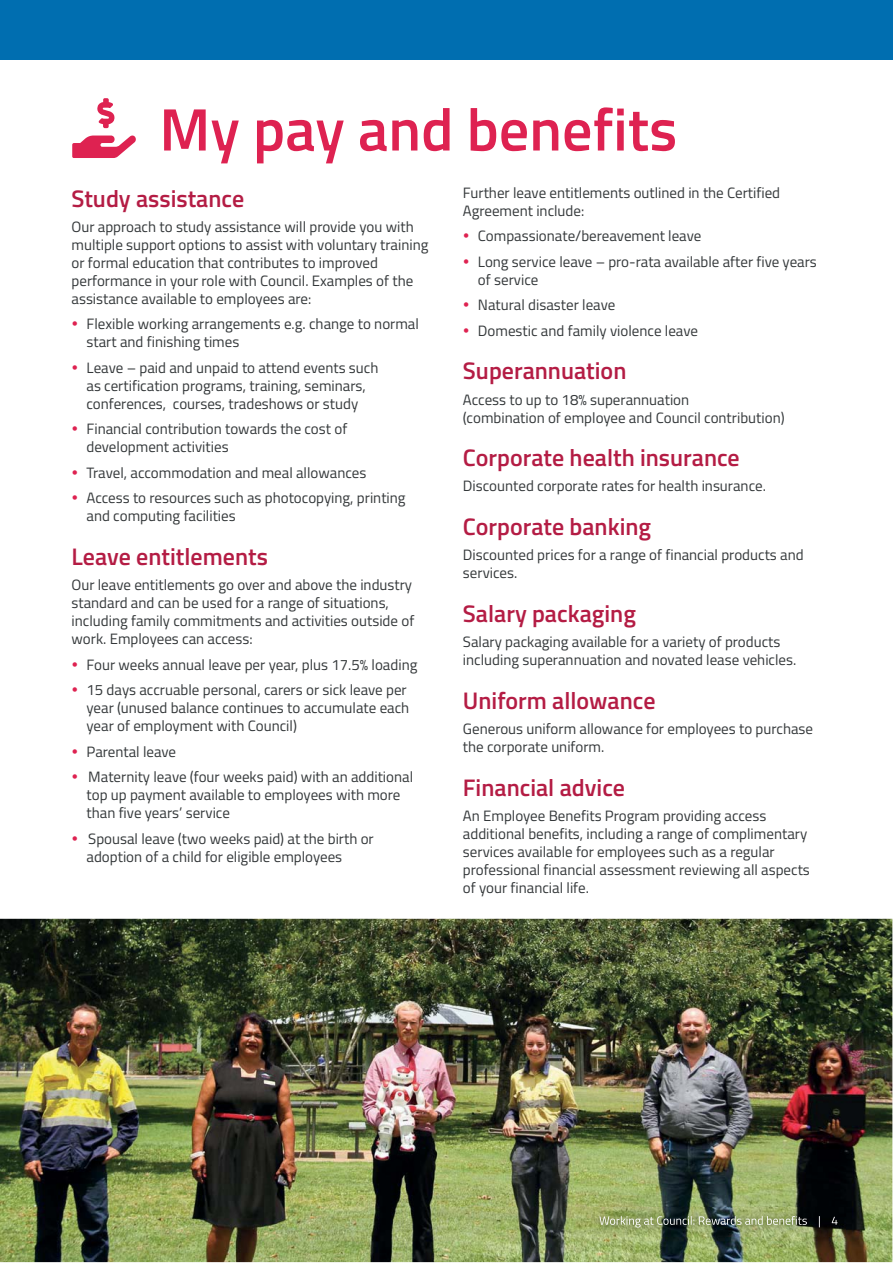
<style>
.page{position:relative;width:893px;height:1263px;background:#fff}
.page>*{position:absolute;margin:0;border:0;box-sizing:border-box;transform-origin:0 0}
.t1{font:600 60px "Titillium";color:#de2251}
.t2{font:600 24px "Titillium";color:#b41c44}
.t3{font:15px/18px "Titillium";color:#34383a}
</style>
<div class="page">
<img style="left:0;top:919px;width:892px;height:343px">
<div style="left:0;top:0;width:892px;height:60px;background:#006eb0"></div>
<img style="left:591px;top:1208px;width:255px;height:28px">
<svg style="left:599px;top:1216px;width:238px;height:12px;background:#798465"></svg>
<h1 class="t1" style="left:159px;top:108px;width:519px">My pay and benefits</h1>
<p class="t3" style="left:463px;top:185px;width:319px">Further leave entitlements outlined in the Certified<br>Agreement include:</p>
<p class="t3" style="left:478px;top:225px;width:340px;line-height:25.5px">Compassionate/bereavement leave<br>Long service leave – pro-rata available after five years</p>
<p class="t3" style="left:478px;top:268px;width:221px;line-height:25.5px">of service<br>Natural disaster leave<br>Domestic and family violence leave</p>
<h2 class="t2" style="left:463px;top:362px;width:165px">Superannuation</h2>
<p class="t3" style="left:463px;top:392px;width:323px">Access to up to 18% superannuation<br>(combination of employee and Council contribution)</p>
<h2 class="t2" style="left:463px;top:449px;width:278px">Corporate health insurance</h2>
<p class="t3" style="left:463px;top:479px;width:304px">Discounted corporate rates for health insurance.</p>
<h2 class="t2" style="left:463px;top:518px;width:190px">Corporate banking</h2>
<p class="t3" style="left:463px;top:548px;width:342px">Discounted prices for a range of financial products and services.</p>
<h2 class="t2" style="left:463px;top:605px;width:174px">Salary packaging</h2>
<p class="t3" style="left:463px;top:635px;width:335px">Salary packaging available for a variety of products including superannuation and novated lease vehicles.</p>
<h2 class="t2" style="left:463px;top:692px;width:194px">Uniform allowance</h2>
<p class="t3" style="left:463px;top:722px;width:352px">Generous uniform allowance for employees to purchase the corporate uniform.</p>
<h2 class="t2" style="left:463px;top:779px;width:164px">Financial advice</h2>
<p class="t3" style="left:463px;top:809px;width:348px">An Employee Benefits Program providing access additional benefits, including a range of complimentary services available for employees such as a regular professional financial assessment reviewing all aspects of your financial life.</p>
<h2 class="t2" style="left:72px;top:189px;width:174px">Study assistance</h2>
<p class="t3" style="left:72px;top:219px;width:358px">Our approach to study assistance will provide you with multiple support options to assist with voluntary training or formal education that contributes to improved performance in your role with Council. Examples of the assistance available to employees are:</p>
<p class="t3" style="left:87px;top:317px;width:334px">Flexible working arrangements e.g. change to normal start and finishing times</p>
<p class="t3" style="left:87px;top:360px;width:293px">Leave – paid and unpaid to attend events such as certification programs, training, seminars, conferences, courses, tradeshows or study</p>
<p class="t3" style="left:87px;top:422px;width:262px">Financial contribution towards the cost of development activities</p>
<p class="t3" style="left:87px;top:462px;width:321px;line-height:25.5px">Travel, accommodation and meal allowances<br>Access to resources such as photocopying, printing</p>
<p class="t3" style="left:87px;top:509px;width:151px">and computing facilities</p>
<h2 class="t2" style="left:72px;top:548px;width:198px">Leave entitlements</h2>
<p class="t3" style="left:72px;top:578px;width:344px">Our leave entitlements go over and above the industry standard and can be used for a range of situations, including family commitments and activities outside of work. Employees can access:</p>
<p class="t3" style="left:87px;top:654px;width:332px;line-height:25.5px">Four weeks annual leave per year, plus 17.5% loading<br>15 days accruable personal, carers or sick leave per</p>
<p class="t3" style="left:87px;top:701px;width:324px">year (unused balance continues to accumulate each year of employment with Council)</p>
<p class="t3" style="left:87px;top:741px;width:328px;line-height:25.5px">Parental leave<br>Maternity leave (four weeks paid) with an additional</p>
<p class="t3" style="left:87px;top:788px;width:315px">top up payment available to employees with more than five years’ service</p>
<p class="t3" style="left:87px;top:831px;width:289px">Spousal leave (two weeks paid) at the birth or adoption of a child for eligible employees</p>
</div>
